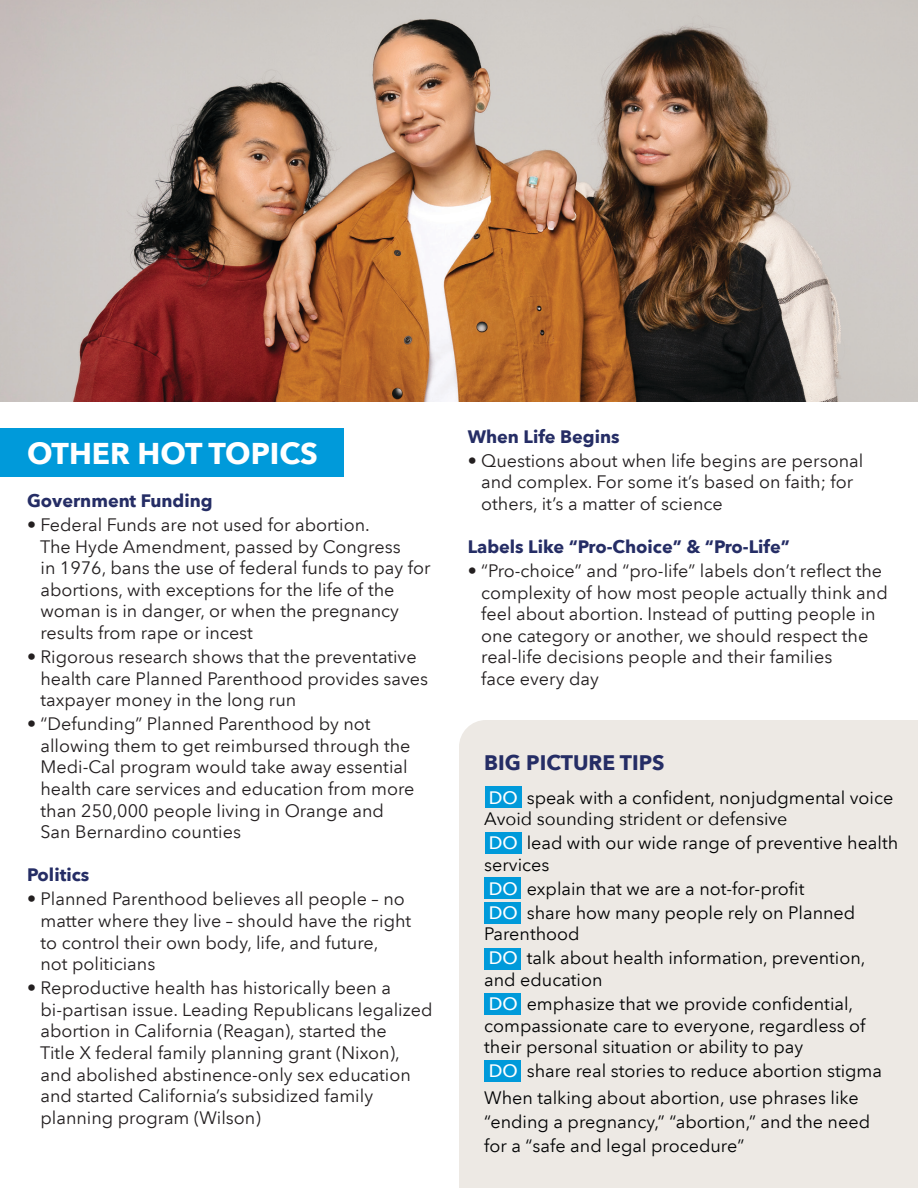
<style>
.page{position:relative;width:918px;height:1188px;background:#fff}
.page>*{position:absolute;margin:0;border:0;box-sizing:border-box;transform-origin:0 0}
.t1{font:700 30px "Avenir Next LT Pro";color:#fff}
.t2{font:700 21px "Avenir Next LT Pro";color:#252d65}
.t3{font:18px/21.6px "Avenir Next LT Pro";color:#231f20}
.t4{font:18px/24px "Avenir Next LT Pro";color:#020304}
.t5{font:700 18px "Avenir Next LT Pro";color:#252d65}
.t6{font:18px "Avenir Next";color:#020304}
.s1{font-family:"Helvetica Neue LT Std";font-weight:900}
.s2{font-weight:500;color:#fff}
</style>
<div class="page">
<img style="left:0;top:0;width:918px;height:401px">
<div style="left:1px;top:428px;width:343px;height:49px;background:#009ada"></div>
<div style="left:459px;top:720px;width:459px;height:468px;background:#ede9e4"></div>
<div style="left:485px;top:878px;width:36px;height:21px;background:#009ada"></div>
<div style="left:485px;top:786px;width:36px;height:22px;background:#009ada"></div>
<div style="left:485px;top:902px;width:36px;height:22px;background:#009ada"></div>
<div style="left:485px;top:832px;width:36px;height:22px;background:#009ada"></div>
<div style="left:484px;top:993px;width:37px;height:22px;background:#009ada"></div>
<div style="left:484px;top:948px;width:37px;height:21px;background:#009ada"></div>
<div style="left:484px;top:1060px;width:37px;height:22px;background:#009ada"></div>
<h1 class="t1" style="left:27px;top:435px;width:293px">OTHER HOT TOPICS</h1>
<p class="t5" style="left:27px;top:490px;width:187px">Government Funding</p>
<p class="t3" style="left:40px;top:514px;width:392px;text-indent:-13px"><span class="s1">•</span> Federal Funds are not used for abortion.<br>The Hyde Amendment, passed by Congress<br>in 1976, bans the use of federal funds to pay for abortions, with exceptions for the life of the woman is in danger, or when the pregnancy results from rape or incest</p>
<p class="t3" style="left:40px;top:646px;width:389px;text-indent:-14px"><span class="s1">•</span> Rigorous research shows that the preventative health care Planned Parenthood provides saves taxpayer money in the long run</p>
<p class="t3" style="left:40px;top:713px;width:375px;text-indent:-14px"><span class="s1">•</span> “Defunding” Planned Parenthood by not allowing them to get reimbursed through the Medi-Cal program would take away essential health care services and education from more than 250,000 people living in Orange and San Bernardino counties</p>
<p class="t5" style="left:27px;top:864px;width:64px">Politics</p>
<p class="t3" style="left:40px;top:888px;width:372px;text-indent:-14px"><span class="s1">•</span> Planned Parenthood believes all people – no matter where they live – should have the right to control their own body, life, and future,<br>not politicians</p>
<p class="t3" style="left:40px;top:977px;width:394px;text-indent:-13px"><span class="s1">•</span> Reproductive health has historically been a bi-partisan issue. Leading Republicans legalized abortion in California (Reagan), started the<br>Title X federal family planning grant (Nixon), and abolished abstinence-only sex education and started California’s subsidized family planning program (Wilson)</p>
<p class="t5" style="left:468px;top:425px;width:153px">When Life Begins</p>
<p class="t3" style="left:481px;top:450px;width:384px;text-indent:-14px"><span class="s1">•</span> Questions about when life begins are personal and complex. For some it’s based on faith; for others, it’s a matter of science</p>
<p class="t5" style="left:468px;top:536px;width:324px">Labels Like “Pro-Choice” &amp; “Pro-Life”</p>
<p class="t3" style="left:481px;top:560px;width:408px;text-indent:-14px"><span class="s1">•</span> “Pro-choice” and “pro-life” labels don’t reflect the complexity of how most people actually think and feel about abortion. Instead of putting people in one category or another, we should respect the real-life decisions people and their families<br>face every day</p>
<p class="t2" style="left:484px;top:750px;width:182px">BIG PICTURE TIPS</p>
<p class="t4" style="left:489px;top:785px;width:406px"><span class="s2">DO</span> speak with a confident, nonjudgmental voice</p>
<p class="t6" style="left:484px;top:804px;width:305px">Avoid sounding strident or defensive</p>
<p class="t4" style="left:484px;top:832px;width:416px;line-height:21.6px"><span class="s2">DO</span> lead with our wide range of preventive health services</p>
<p class="t4" style="left:489px;top:877px;width:368px"><span class="s2">DO</span> explain that we are a not-for-profit<br><span class="s2">DO</span> share how many people rely on Planned</p>
<p class="t4" style="left:484px;top:922px;width:383px">Parenthood<br><span class="s2">DO</span> talk about health information, prevention,</p>
<p class="t4" style="left:484px;top:968px;width:371px">and education<br><span class="s2">DO</span> emphasize that we provide confidential,</p>
<p class="t4" style="left:484px;top:1015px;width:383px;line-height:21.6px">compassionate care to everyone, regardless of their personal situation or ability to pay</p>
<p class="t4" style="left:484px;top:1058px;width:399px;line-height:27px"><span class="s2">DO</span> share real stories to reduce abortion stigma<br>When talking about abortion, use phrases like</p>
<p class="t4" style="left:484px;top:1110px;width:387px">“ending a pregnancy,” “abortion,” and the need for a “safe and legal procedure”</p>
</div>
